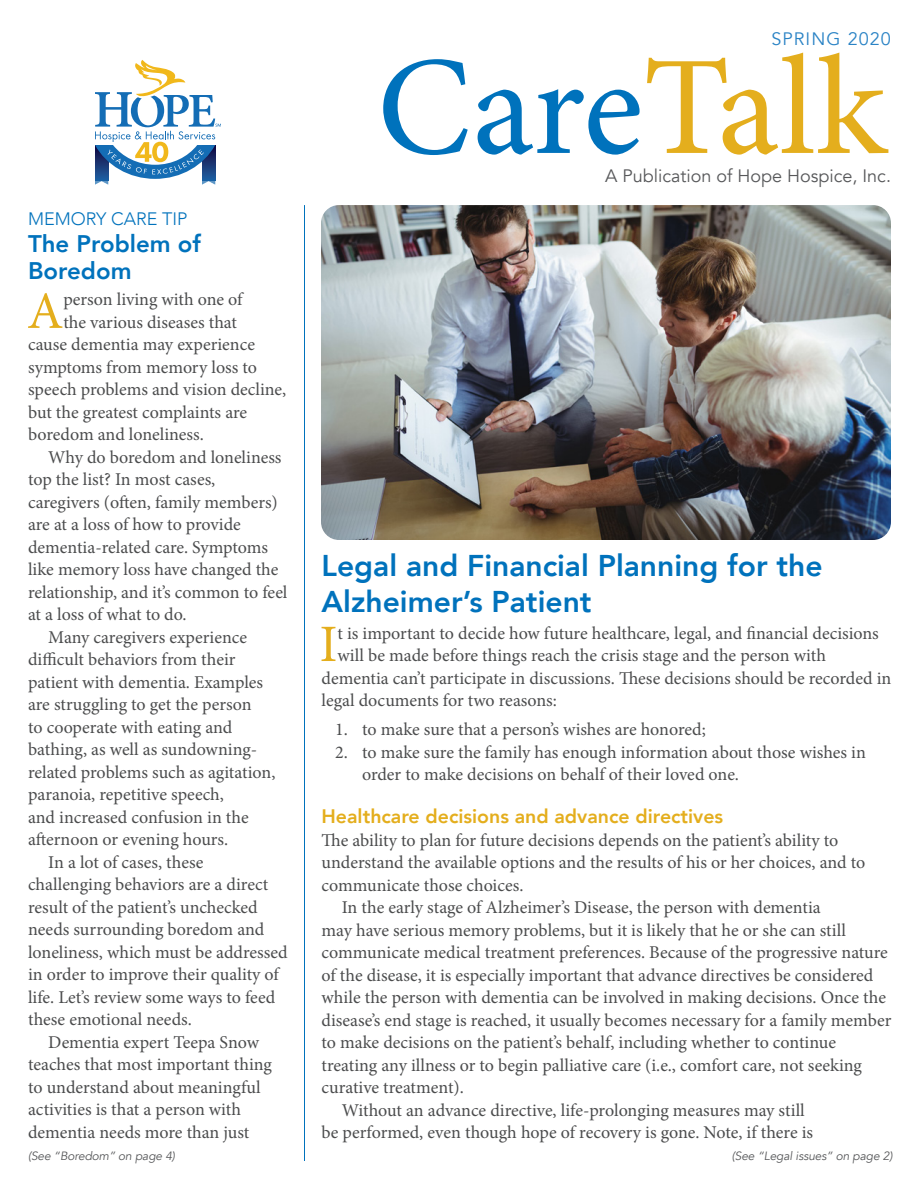
<style>
.page{position:relative;width:918px;height:1188px;background:#fff}
.page>*{position:absolute;margin:0;border:0;box-sizing:border-box;transform-origin:0 0}
.t1{font:141px "Minion Pro";color:#0072bc}
.Body_copy{font:52.65px "Minion Pro";color:#e4ae1d}
.Headline{font:800 30px/36px "Avenir";color:#0072bc}
.a-hed{font:800 24px/27px "Avenir";color:#0072bc}
.b-hed{font:800 19.5px "Avenir";color:#e4ae1d}
.Body_copy-2{font:18px/22.5px "Minion Pro";color:#4b4c4d}
.t2{font:18px "Avenir";color:#57585a}
.a-hed-2{font:300 18px "Avenir";color:#0072bc}
.t3{font:18px "Avenir";letter-spacing:.06em;color:#2a83c5}
.continued{font:italic 12px "Avenir";letter-spacing:-.01em;color:#57585a}
.s1{color:#e4ae1d}
</style>
<div class="page">
<hr style="left:304px;top:205px;width:1px;height:956px;background:#0072bc">
<svg style="left:95px;top:60px;width:126px;height:125px"></svg>
<img style="left:321px;top:205px;width:570px;height:335px">
<p class="t3" style="left:771px;top:28px;width:121px">SPRING 2020</p>
<p class="a-hed-2" style="left:28px;top:208px;width:161px">MEMORY CARE TIP</p>
<p class="a-hed" style="left:28px;top:230px;width:174px">The Problem of<br>Boredom</p>
<p class="Body_copy" style="left:27px;top:276px;width:38px">A</p>
<p class="Body_copy-2" style="left:63px;top:288px;width:181px">person living with one of</p>
<p class="Body_copy-2" style="left:63px;top:311px;width:175px">the various diseases that</p>
<p class="Body_copy-2" style="left:28px;top:333px;width:228px">cause dementia may experience</p>
<p class="Body_copy-2" style="left:28px;top:356px;width:230px">symptoms from memory loss to</p>
<p class="Body_copy-2" style="left:28px;top:378px;width:260px">speech problems and vision decline,</p>
<p class="Body_copy-2" style="left:28px;top:401px;width:221px">but the greatest complaints are</p>
<p class="Body_copy-2" style="left:28px;top:423px;width:177px">boredom and loneliness.</p>
<p class="Body_copy-2" style="left:28px;top:446px;width:261px;text-indent:20px">Why do boredom and loneliness top the list? In most cases, caregivers (often, family members) are at a loss of how to provide dementia-related care. Symptoms like memory loss have changed the relationship, and it’s common to feel at a loss of what to do.</p>
<p class="Body_copy-2" style="left:28px;top:626px;width:249px;text-indent:20px">Many caregivers experience difficult behaviors from their patient with dementia. Examples are struggling to get the person<br>to cooperate with eating and bathing, as well as sundowning&shy;related problems such as agitation, paranoia, repetitive speech,<br>and increased confusion in the afternoon or evening hours.</p>
<p class="Body_copy-2" style="left:28px;top:851px;width:261px;text-indent:20px">In a lot of cases, these challenging behaviors are a direct result of the patient’s unchecked needs surrounding boredom and loneliness, which must be addressed in order to improve their quality of life. Let’s review some ways to feed these emotional needs.</p>
<p class="Body_copy-2" style="left:28px;top:1031px;width:245px;text-indent:20px">Dementia expert Teepa Snow teaches that most important thing to understand about meaningful activities is that a person with dementia needs more than just</p>
<p class="t1" style="left:377px;top:13px;width:511px">Care<span class="s1">Talk</span></p>
<p class="t2" style="left:605px;top:165px;width:287px">A Publication of Hope Hospice, Inc.</p>
<p class="Headline" style="left:322px;top:547px;width:503px">Legal and Financial Planning for the<br>Alzheimer’s Patient</p>
<p class="Body_copy" style="left:320px;top:609px;width:19px">I</p>
<p class="Body_copy-2" style="left:337px;top:622px;width:543px">t is important to decide how future healthcare, legal, and financial decisions</p>
<p class="Body_copy-2" style="left:337px;top:644px;width:490px">will be made before things reach the crisis stage and the person with</p>
<p class="Body_copy-2" style="left:322px;top:667px;width:571px">dementia can’t participate in discussions. These decisions should be recorded in</p>
<p class="Body_copy-2" style="left:322px;top:689px;width:237px">legal documents for two reasons:</p>
<p class="Body_copy-2" style="left:335px;top:718px;width:372px">1. to make sure that a person’s wishes are honored;</p>
<p class="Body_copy-2" style="left:362px;top:741px;width:505px;text-indent:-27px">2. to make sure the family has enough information about those wishes in order to make decisions on behalf of their loved one.</p>
<p class="b-hed" style="left:322px;top:801px;width:403px">Healthcare decisions and advance directives</p>
<p class="Body_copy-2" style="left:322px;top:829px;width:545px">The ability to plan for future decisions depends on the patient’s ability to understand the available options and the results of his or her choices, and to communicate those choices.</p>
<p class="Body_copy-2" style="left:322px;top:896px;width:571px;text-indent:20px">In the early stage of Alzheimer’s Disease, the person with dementia<br>may have serious memory problems, but it is likely that he or she can still communicate medical treatment preferences. Because of the progressive nature of the disease, it is especially important that advance directives be considered while the person with dementia can be involved in making decisions. Once the disease’s end stage is reached, it usually becomes necessary for a family member to make decisions on the patient’s behalf, including whether to continue treating any illness or to begin palliative care (i.e., comfort care, not seeking curative treatment).</p>
<p class="Body_copy-2" style="left:322px;top:1099px;width:493px;text-indent:20px">Without an advance directive, life-prolonging measures may still be performed, even though hope of recovery is gone. Note, if there is</p>
<p class="continued" style="left:28px;top:1148px;width:148px">(See “Boredom” on page 4)</p>
<p class="continued" style="left:732px;top:1148px;width:162px">(See “Legal issues” on page 2)</p>
</div>
